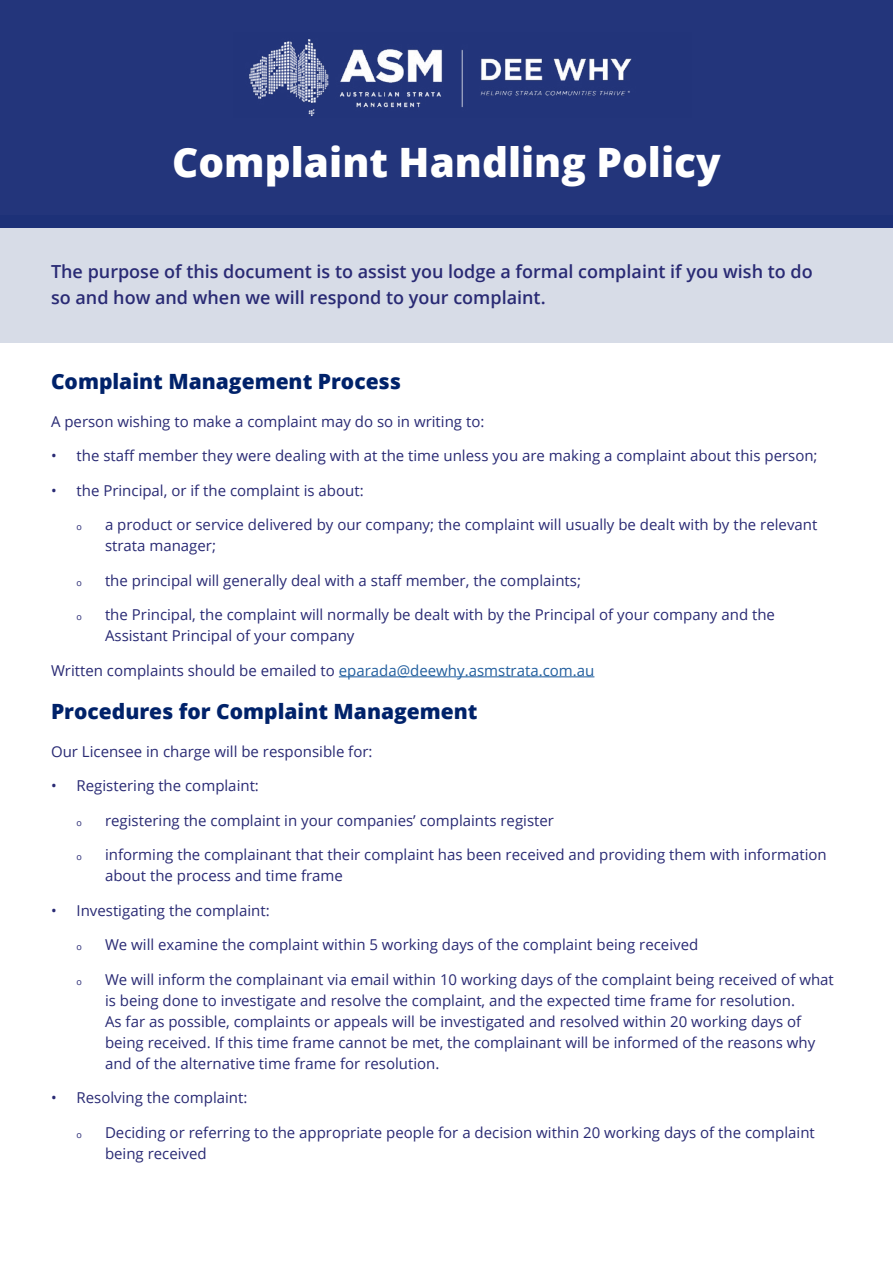
<style>
.page{position:relative;width:893px;height:1263px;background:#fff}
.page>*{position:absolute;margin:0;border:0;box-sizing:border-box;transform-origin:0 0}
.t1{font:800 40.5px "Open Sans";color:#fff}
.t2{font:800 21px "Open Sans";color:#00226a}
.t3{font:600 18px/25.5px "Open Sans";color:#292a74}
.t4{font:15px/21px "Open Sans";color:#292a74}
.t5{font:9px "Open Sans";color:#292a74}
.s1{color:#215e9e}
</style>
<div class="page">
<div style="left:0;top:0;width:893px;height:227px;background:#23357b"></div>
<div style="left:0;top:227px;width:893px;height:115px;background:#d7dce7"></div>
<hr style="left:339px;top:676px;width:255px;height:1px;background:#215e9e">
<img style="left:249px;top:39px;width:383px;height:77px">
<h1 class="t1" style="left:172px;top:131px;width:550px">Complaint Handling Policy</h1>
<p class="t3" style="left:51px;top:258px;width:763px">The purpose of this document is to assist you lodge a formal complaint if you wish to do so and how and when we will respond to your complaint.</p>
<h2 class="t2" style="left:51px;top:365px;width:351px">Complaint Management Process</h2>
<p class="t4" style="left:51px;top:410px;width:435px">A person wishing to make a complaint may do so in writing to:</p>
<p class="t4" style="left:51px;top:445px;width:768px">• the staff member they were dealing with at the time unless you are making a complaint about this person;</p>
<p class="t4" style="left:51px;top:479px;width:314px">• the Principal, or if the complaint is about:</p>
<p class="t5" style="left:77px;top:521px;width:7px">o</p>
<p class="t4" style="left:105px;top:514px;width:714px">a product or service delivered by our company; the complaint will usually be dealt with by the relevant strata manager;</p>
<p class="t5" style="left:77px;top:576px;width:7px">o</p>
<p class="t4" style="left:105px;top:569px;width:478px">the principal will generally deal with a staff member, the complaints;</p>
<p class="t5" style="left:77px;top:611px;width:7px">o</p>
<p class="t4" style="left:105px;top:604px;width:671px">the Principal, the complaint will normally be dealt with by the Principal of your company and the<br>Assistant Principal of your company</p>
<p class="t4" style="left:51px;top:659px;width:545px">Written complaints should be emailed to <span class="s1">eparada@deewhy.asmstrata.com.au</span></p>
<h2 class="t2" style="left:51px;top:695px;width:428px">Procedures for Complaint Management</h2>
<p class="t4" style="left:51px;top:740px;width:323px">Our Licensee in charge will be responsible for:</p>
<p class="t4" style="left:51px;top:775px;width:209px">• Registering the complaint:</p>
<p class="t5" style="left:77px;top:816px;width:7px">o</p>
<p class="t4" style="left:105px;top:809px;width:450px">registering the complaint in your companies’ complaints register</p>
<p class="t5" style="left:77px;top:851px;width:7px">o</p>
<p class="t4" style="left:105px;top:844px;width:723px">informing the complainant that their complaint has been received and providing them with information about the process and time frame</p>
<p class="t4" style="left:51px;top:899px;width:220px">• Investigating the complaint:</p>
<p class="t5" style="left:77px;top:941px;width:7px">o</p>
<p class="t4" style="left:105px;top:934px;width:595px">We will examine the complaint within 5 working days of the complaint being received</p>
<p class="t5" style="left:77px;top:975px;width:7px">o</p>
<p class="t4" style="left:105px;top:968px;width:730px">We will inform the complainant via email within 10 working days of the complaint being received of what is being done to investigate and resolve the complaint, and the expected time frame for resolution.<br>As far as possible, complaints or appeals will be investigated and resolved within 20 working days of being received. If this time frame cannot be met, the complainant will be informed of the reasons why and of the alternative time frame for resolution.</p>
<p class="t4" style="left:51px;top:1087px;width:198px">• Resolving the complaint:</p>
<p class="t5" style="left:77px;top:1128px;width:7px">o</p>
<p class="t4" style="left:105px;top:1121px;width:711px">Deciding or referring to the appropriate people for a decision within 20 working days of the complaint being received</p>
</div>
